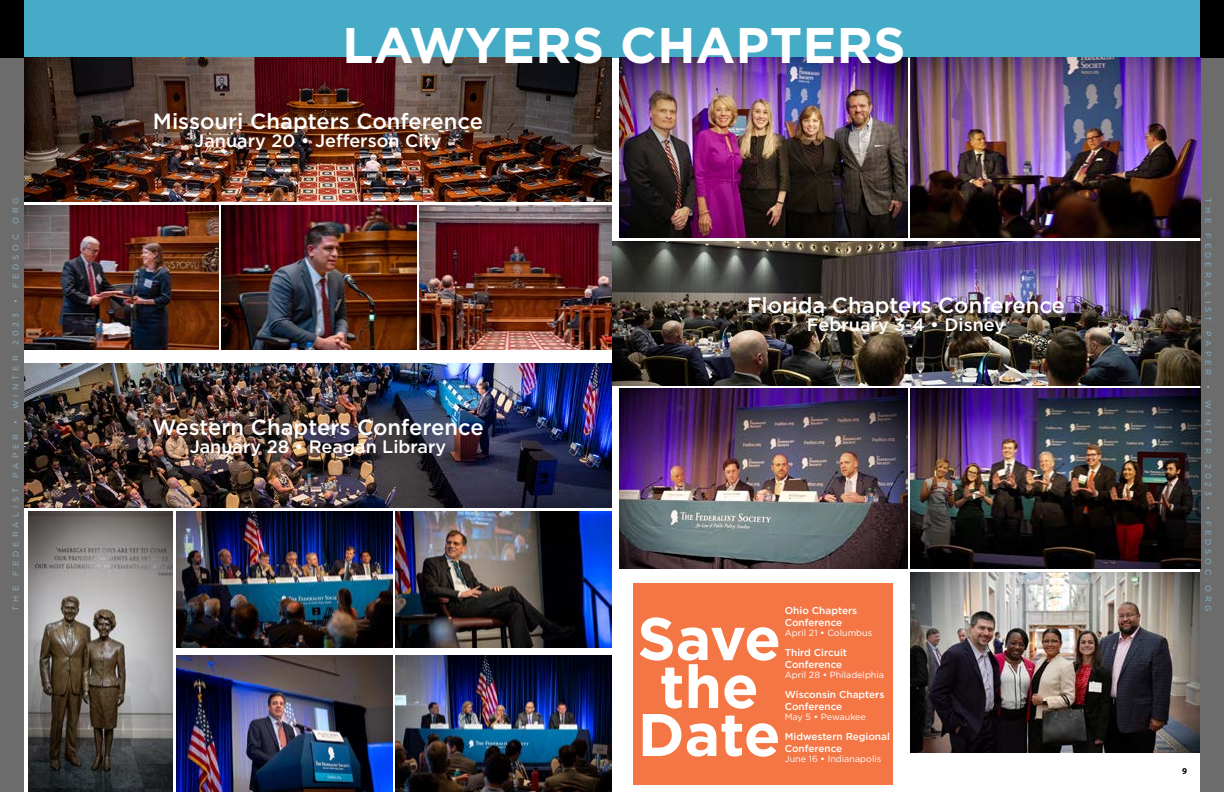
<style>
.page{position:relative;width:1224px;height:792px;background:#fff}
.page>*{position:absolute;margin:0;border:0;box-sizing:border-box;transform-origin:0 0}
.t1{font:700 60px/48px "Gotham";color:#fff;text-align:center}
.t2{font:700 50px "Gotham";letter-spacing:.01em;color:#fff}
.t3{font:500 22px "Gotham";color:#fff}
.t4{font:500 18px "Gotham";color:#fff}
.t5{font:500 10px/12px "Gotham";color:#fff}
.t6{font:9px "Gotham";color:#fff}
.t7{font:700 9px "Myriad Pro";color:#000}
.t8{font:8px "Gotham";letter-spacing:.5em;color:#83b6cc}
.s1{font-weight:500}
</style>
<div class="page">
<div style="left:1200px;top:53px;width:24px;height:739px;background:#6d6c6d"></div>
<div style="left:24px;top:0;width:588px;height:58px;background:#46abc7"></div>
<div style="left:612px;top:0;width:588px;height:58px;background:#46abc7"></div>
<div style="left:0;top:53px;width:24px;height:739px;background:#6d6c6d"></div>
<div style="left:0;top:0;width:24px;height:58px;background:#000"></div>
<div style="left:1200px;top:0;width:24px;height:58px;background:#000"></div>
<div style="left:634px;top:583px;width:259px;height:202px;background:#f47645"></div>
<img style="left:612px;top:241px;width:588px;height:144px">
<img style="left:24px;top:364px;width:588px;height:144px">
<img style="left:222px;top:205px;width:194px;height:144px">
<img style="left:24px;top:205px;width:194px;height:144px">
<img style="left:24px;top:58px;width:588px;height:144px">
<img style="left:396px;top:511px;width:216px;height:137px">
<img style="left:176px;top:655px;width:216px;height:137px">
<img style="left:396px;top:655px;width:216px;height:137px">
<img style="left:176px;top:511px;width:216px;height:137px">
<img style="left:911px;top:58px;width:289px;height:180px">
<img style="left:619px;top:389px;width:288px;height:180px">
<img style="left:619px;top:58px;width:288px;height:180px">
<img style="left:911px;top:389px;width:289px;height:180px">
<img style="left:420px;top:205px;width:192px;height:144px">
<img style="left:29px;top:511px;width:144px;height:281px">
<img style="left:911px;top:572px;width:289px;height:180px">
<h2 class="t2" style="left:343px;top:12px;width:564px">LAWYERS CHAPTERS</h2>
<h3 class="t3" style="left:153px;top:107px;width:332px">Missouri Chapters Conference</h3>
<h3 class="t4" style="left:194px;top:129px;width:249px">January 20 • Jefferson City</h3>
<p class="t8" style="left:10px;top:303px;width:107px;rotate:-90deg">• FEDSOC.ORG</p>
<p class="t8" style="left:1214px;top:198px;width:26px;rotate:90deg">THE</p>
<p class="t8" style="left:1214px;top:233px;width:89px;rotate:90deg">FEDERALIST</p>
<p class="t8" style="left:1214px;top:331px;width:45px;rotate:90deg">PAPER</p>
<p class="t8" style="left:1214px;top:385px;width:69px;rotate:90deg">• WINTER</p>
<p class="t8" style="left:1214px;top:464px;width:34px;rotate:90deg">2023</p>
<p class="t8" style="left:1214px;top:506px;width:107px;rotate:90deg">• FEDSOC.ORG</p>
<h3 class="t3" style="left:747px;top:291px;width:319px">Florida Chapters Conference</h3>
<h3 class="t4" style="left:807px;top:313px;width:200px">February 3-4 • Disney</h3>
<p class="t8" style="left:10px;top:345px;width:34px;rotate:-90deg">2023</p>
<p class="t8" style="left:10px;top:424px;width:69px;rotate:-90deg">• WINTER</p>
<h3 class="t3" style="left:152px;top:413px;width:333px">Western Chapters Conference</h3>
<h3 class="t4" style="left:190px;top:435px;width:258px">January 28 • Reagan Library</h3>
<p class="t8" style="left:10px;top:478px;width:45px;rotate:-90deg">PAPER</p>
<p class="t8" style="left:10px;top:576px;width:89px;rotate:-90deg">FEDERALIST</p>
<p class="t8" style="left:10px;top:611px;width:26px;rotate:-90deg">THE</p>
<p class="t5" style="left:785px;top:604px;width:74px">Ohio Chapters<br>Conference</p>
<p class="t6" style="left:785px;top:627px;width:89px">April 21 <span class="s1">•</span> Columbus</p>
<p class="t5" style="left:785px;top:646px;width:64px">Third Circuit<br>Conference</p>
<p class="t6" style="left:785px;top:669px;width:101px">April 28 <span class="s1">•</span> Philadelphia</p>
<p class="t5" style="left:785px;top:688px;width:101px">Wisconsin Chapters<br>Conference</p>
<p class="t6" style="left:785px;top:711px;width:83px">May 5 <span class="s1">•</span> Pewaukee</p>
<p class="t5" style="left:785px;top:730px;width:107px">Midwestern Regional<br>Conference</p>
<p class="t6" style="left:785px;top:753px;width:98px">June 16 <span class="s1">•</span> Indianapolis</p>
<h1 class="t1" style="left:637px;top:614px;width:145px">Save the<br>Date</h1>
<p class="t7" style="left:1182px;top:765px;width:6px">9</p>
</div>
